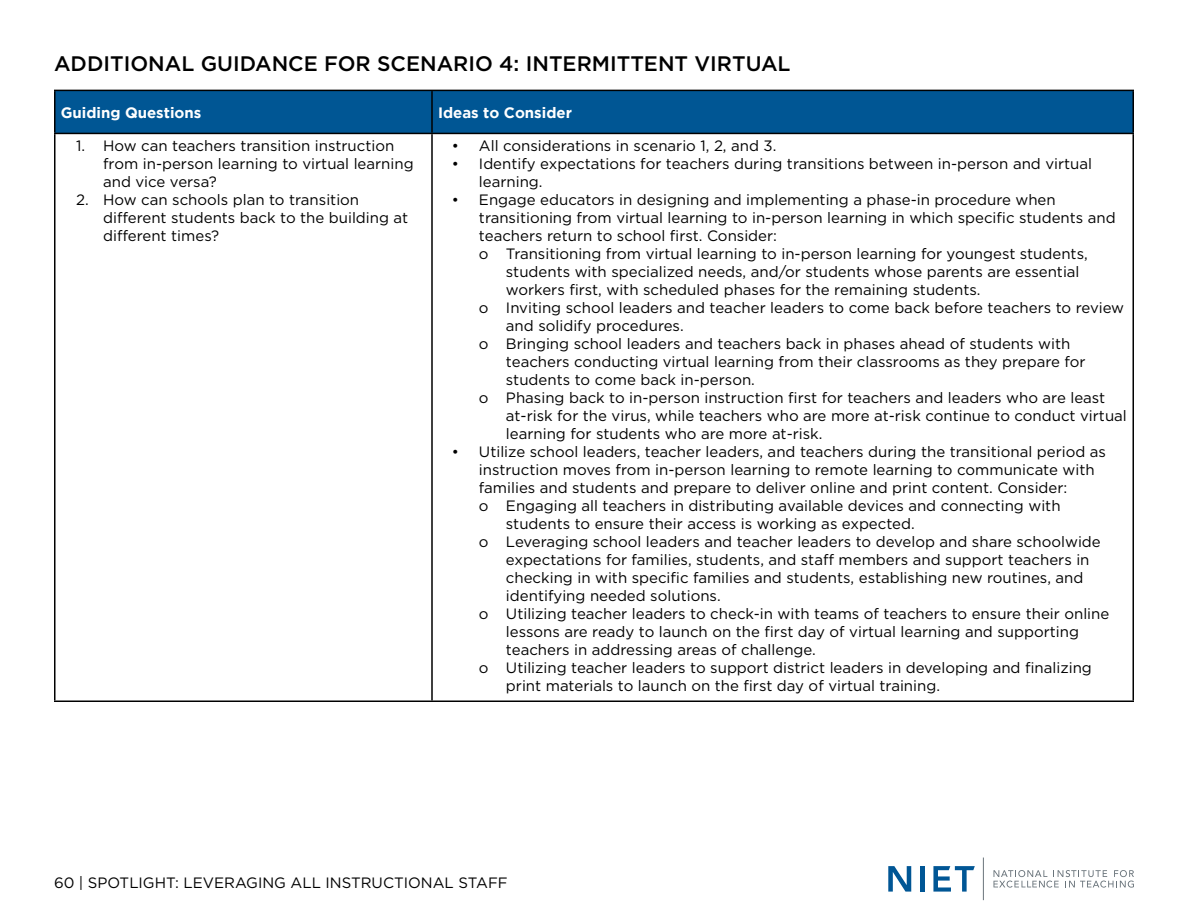
<style>
.page{position:relative;width:1188px;height:918px;background:#fff}
.page>*{position:absolute;margin:0;border:0;box-sizing:border-box;transform-origin:0 0}
.t1{font:500 21px "Gotham";color:#000}
.t2{font:15px/18px "Gotham";color:#000}
.t3{font:700 15px "Gotham";color:#fff}
</style>
<div class="page">
<svg style="left:888px;top:866px;width:23px;height:26px"></svg>
<hr style="left:921px;top:866px;width:4px;height:26px;background:#005695">
<svg style="left:933px;top:866px;width:42px;height:26px"></svg>
<hr style="left:983px;top:858px;width:1px;height:42px;background:#6a747b">
<svg style="left:994px;top:870px;width:140px;height:18px"></svg>
<div style="left:56px;top:91px;width:1076px;height:42px;background:#005694"></div>
<hr style="left:54px;top:90px;width:378px;height:1px;background:#000">
<hr style="left:54px;top:91px;width:2px;height:42px;background:#000">
<hr style="left:432px;top:90px;width:702px;height:1px;background:#000">
<hr style="left:431px;top:91px;width:2px;height:42px;background:#000">
<hr style="left:1132px;top:91px;width:2px;height:42px;background:#000">
<hr style="left:54px;top:133px;width:378px;height:1px;background:#000">
<hr style="left:54px;top:134px;width:2px;height:566px;background:#000">
<hr style="left:432px;top:133px;width:702px;height:1px;background:#000">
<hr style="left:431px;top:134px;width:2px;height:566px;background:#000">
<hr style="left:1132px;top:134px;width:2px;height:566px;background:#000">
<hr style="left:54px;top:700px;width:378px;height:2px;background:#000">
<hr style="left:432px;top:700px;width:702px;height:2px;background:#000">
<h1 class="t1" style="left:54px;top:50px;width:738px">ADDITIONAL GUIDANCE FOR SCENARIO 4: INTERMITTENT VIRTUAL</h1>
<p class="t3" style="left:61px;top:104px;width:142px">Guiding Questions</p>
<p class="t3" style="left:438px;top:104px;width:135px">Ideas to Consider</p>
<p class="t2" style="left:452px;top:137px;width:326px">• All considerations in scenario 1, 2, and 3.</p>
<p class="t2" style="left:479px;top:155px;width:615px;text-indent:-27px">• Identify expectations for teachers during transitions between in-person and virtual learning.</p>
<p class="t2" style="left:452px;top:191px;width:605px">• Engage educators in designing and implementing a phase-in procedure when</p>
<p class="t2" style="left:479px;top:209px;width:638px">transitioning from virtual learning to in-person learning in which specific students and</p>
<p class="t2" style="left:479px;top:227px;width:300px">teachers return to school first. Consider:</p>
<p class="t2" style="left:479px;top:245px;width:610px">o Transitioning from virtual learning to in-person learning for youngest students,</p>
<p class="t2" style="left:506px;top:263px;width:575px">students with specialized needs, and/or students whose parents are essential</p>
<p class="t2" style="left:506px;top:281px;width:476px">workers first, with scheduled phases for the remaining students.</p>
<p class="t2" style="left:479px;top:299px;width:647px">o Inviting school leaders and teacher leaders to come back before teachers to review</p>
<p class="t2" style="left:506px;top:317px;width:179px">and solidify procedures.</p>
<p class="t2" style="left:479px;top:335px;width:593px">o Bringing school leaders and teachers back in phases ahead of students with</p>
<p class="t2" style="left:506px;top:353px;width:581px">teachers conducting virtual learning from their classrooms as they prepare for</p>
<p class="t2" style="left:506px;top:371px;width:250px">students to come back in-person.</p>
<p class="t2" style="left:479px;top:389px;width:628px">o Phasing back to in-person instruction first for teachers and leaders who are least</p>
<p class="t2" style="left:506px;top:407px;width:622px">at-risk for the virus, while teachers who are more at-risk continue to conduct virtual</p>
<p class="t2" style="left:506px;top:425px;width:318px">learning for students who are more at-risk.</p>
<p class="t2" style="left:452px;top:443px;width:656px">• Utilize school leaders, teacher leaders, and teachers during the transitional period as</p>
<p class="t2" style="left:479px;top:461px;width:617px">instruction moves from in-person learning to remote learning to communicate with</p>
<p class="t2" style="left:479px;top:479px;width:590px">families and students and prepare to deliver online and print content. Consider:</p>
<p class="t2" style="left:479px;top:497px;width:583px">o Engaging all teachers in distributing available devices and connecting with</p>
<p class="t2" style="left:506px;top:515px;width:410px">students to ensure their access is working as expected.</p>
<p class="t2" style="left:479px;top:533px;width:623px">o Leveraging school leaders and teacher leaders to develop and share schoolwide</p>
<p class="t2" style="left:506px;top:551px;width:585px">expectations for families, students, and staff members and support teachers in</p>
<p class="t2" style="left:506px;top:569px;width:579px">checking in with specific families and students, establishing new routines, and</p>
<p class="t2" style="left:506px;top:587px;width:216px">identifying needed solutions.</p>
<p class="t2" style="left:479px;top:605px;width:632px">o Utilizing teacher leaders to check-in with teams of teachers to ensure their online</p>
<p class="t2" style="left:506px;top:623px;width:575px">lessons are ready to launch on the first day of virtual learning and supporting</p>
<p class="t2" style="left:506px;top:641px;width:312px">teachers in addressing areas of challenge.</p>
<p class="t2" style="left:479px;top:659px;width:614px">o Utilizing teacher leaders to support district leaders in developing and finalizing</p>
<p class="t2" style="left:506px;top:677px;width:436px">print materials to launch on the first day of virtual training.</p>
<p class="t2" style="left:103px;top:137px;width:312px;text-indent:-27px">1. How can teachers transition instruction from in-person learning to virtual learning and vice versa?</p>
<p class="t2" style="left:103px;top:191px;width:307px;text-indent:-27px">2. How can schools plan to transition different students back to the building at different times?</p>
<p class="t2" style="left:54px;top:873px;width:455px">60 | SPOTLIGHT: LEVERAGING ALL INSTRUCTIONAL STAFF</p>
</div>
